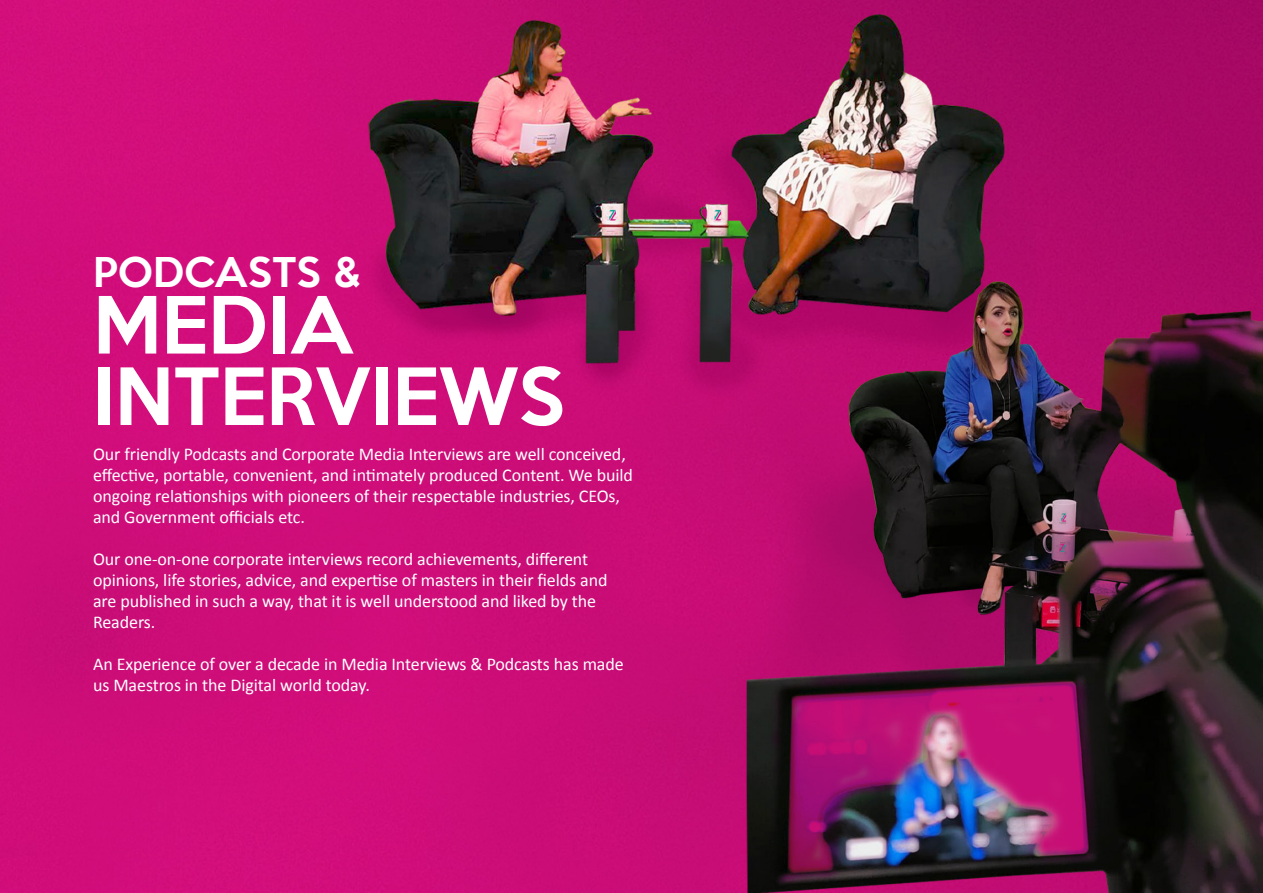
<style>
.page{position:relative;width:1263px;height:893px;background:#fff}
.page>*{position:absolute;margin:0;border:0;box-sizing:border-box;transform-origin:0 0}
.t1{font:500 72px/71.4px "Keep Calm";letter-spacing:-.005em;color:#fff}
.t2{font:500 37.5px "Keep Calm";color:#fff}
.t3{font:18px/21px "Calibri";letter-spacing:-.005em;color:#fff}
</style>
<div class="page">
<img style="left:0;top:0;width:1263px;height:893px">
<h2 class="t2" style="left:93px;top:239px;width:269px">PODCASTS &amp;</h2>
<h1 class="t1" style="left:93px;top:283px;width:473px">MEDIA<br>INTERVIEWS</h1>
<p class="t3" style="left:93px;top:442px;width:541px">Our friendly Podcasts and Corporate Media Interviews are well conceived, effective, portable, convenient, and intimately produced Content. We build ongoing relationships with pioneers of their respectable industries, CEOs, and Government officials etc.</p>
<p class="t3" style="left:93px;top:547px;width:516px">Our one-on-one corporate interviews record achievements, different opinions, life stories, advice, and expertise of masters in their fields and are published in such a way, that it is well understood and liked by the Readers.</p>
<p class="t3" style="left:93px;top:652px;width:532px">An Experience of over a decade in Media Interviews &amp; Podcasts has made us Maestros in the Digital world today.</p>
</div>
